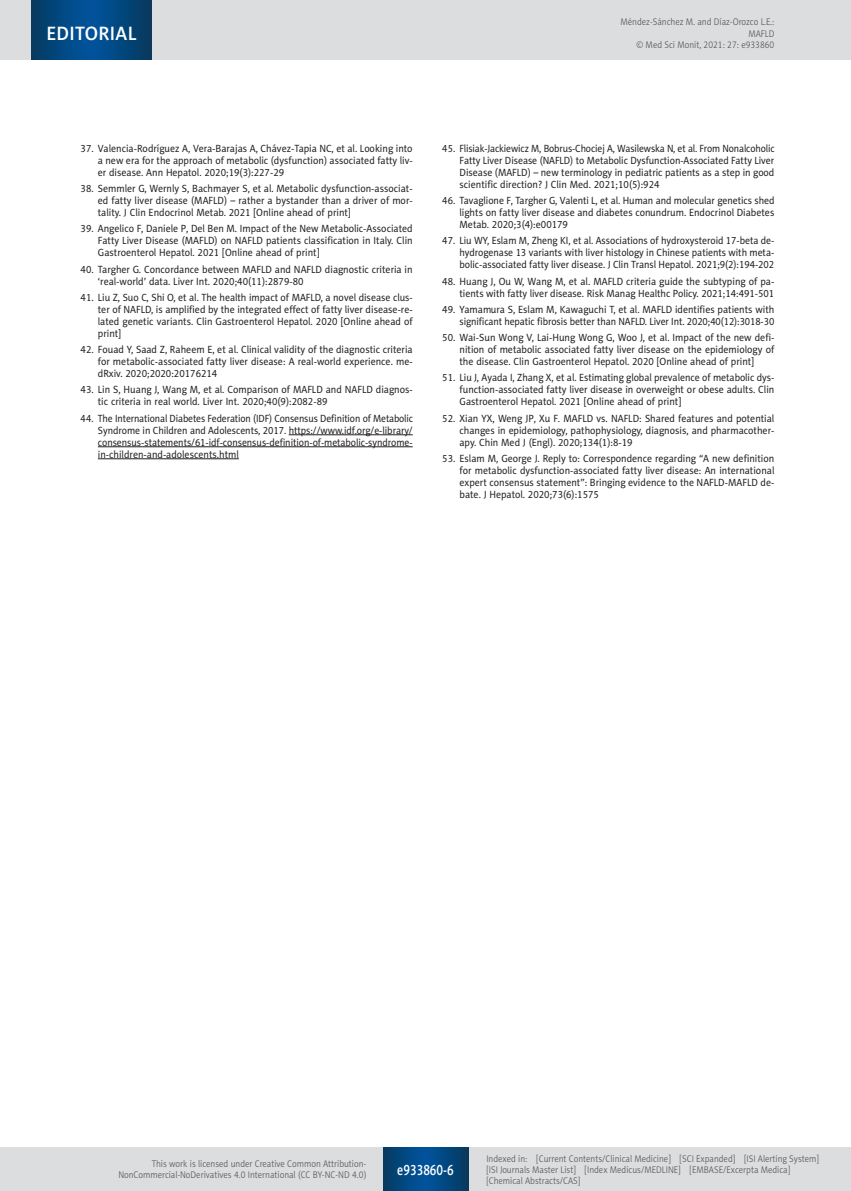
<style>
.page{position:relative;width:851px;height:1191px;background:#fff}
.page>*{position:absolute;margin:0;border:0;box-sizing:border-box;transform-origin:0 0}
.t1{font:19.5px "Naomi Sans EFN Medium";letter-spacing:.01em;color:#fff}
.t2{font:15px "Naomi Sans EFN Medium";color:#fff;scale:.8 1}
.MSM_Referencje_punkt{font:10.5px/12px "Naomi Sans EFN";color:#231f20;text-align:justify;scale:.95 1}
.MSM_Referencje_punkt-2{font:10.5px/12px "Naomi Sans EFN";color:#231f20;text-align:justify;scale:.94 1}
.MSM_Referencje_punkt-3{font:10.5px/12px "Naomi Sans EFN";color:#231f20;text-align:justify;scale:.92 1}
.t3{font:9.75px/11.2px "Naomi Sans EFN Light";color:#57585a;text-align:right;scale:.9 1}
</style>
<div class="page">
<hr style="left:289px;top:434px;width:123px;height:1px;background:#231f20">
<hr style="left:98px;top:446px;width:314px;height:1px;background:#231f20">
<hr style="left:98px;top:458px;width:141px;height:1px;background:#231f20">
<div style="left:0;top:1148px;width:850px;height:43px;background:#dcdddf"></div>
<svg style="left:383px;top:1147px;width:85px;height:43px;background:#02477e"></svg>
<div style="left:0;top:0;width:850px;height:60px;background:#dcdddf"></div>
<svg style="left:32px;top:0;width:119px;height:60px;background:#02477e"></svg>
<h1 class="t1" style="left:46px;top:22px;width:91px">EDITORIAL</h1>
<p class="t3" style="left:620px;top:16px;width:172px">Méndez-Sánchez M. and Díaz-Orozco L.E.:<br>MAFLD<br>© Med Sci Monit, 2021: 27: e933860</p>
<p class="MSM_Referencje_punkt" style="left:98px;top:142px;width:333px;text-indent:-17px">37. Valencia-Rodríguez A, Vera-Barajas A, Chávez-Tapia NC, et al. Looking into a new era for the approach of metabolic (dysfunction) associated fatty liv&shy;er disease. Ann Hepatol. 2020;19(3):227-29</p>
<p class="MSM_Referencje_punkt" style="left:98px;top:183px;width:333px;text-indent:-17px">38. Semmler G, Wernly S, Bachmayer S, et al. Metabolic dysfunction-associat&shy;ed fatty liver disease (MAFLD) – rather a bystander than a driver of mor&shy;tality. J Clin Endocrinol Metab. 2021 [Online ahead of print]</p>
<p class="MSM_Referencje_punkt" style="left:98px;top:223px;width:333px;text-indent:-17px">39. Angelico F, Daniele P, Del Ben M. Impact of the New Metabolic-Associated Fatty Liver Disease (MAFLD) on NAFLD patients classification in Italy. Clin Gastroenterol Hepatol. 2021 [Online ahead of print]</p>
<p class="MSM_Referencje_punkt" style="left:98px;top:263px;width:333px;text-indent:-17px">40. Targher G. Concordance between MAFLD and NAFLD diagnostic criteria in ‘real-world’ data. Liver Int. 2020;40(11):2879-80</p>
<p class="MSM_Referencje_punkt" style="left:98px;top:291px;width:333px;text-indent:-17px">41. Liu Z, Suo C, Shi O, et al. The health impact of MAFLD, a novel disease clus&shy;ter of NAFLD, is amplified by the integrated effect of fatty liver disease-re&shy;lated genetic variants. Clin Gastroenterol Hepatol. 2020 [Online ahead of print]</p>
<p class="MSM_Referencje_punkt" style="left:98px;top:344px;width:333px;text-indent:-17px">42. Fouad Y, Saad Z, Raheem E, et al. Clinical validity of the diagnostic criteria for metabolic-associated fatty liver disease: A real-world experience. me&shy;dRxiv. 2020;2020:20176214</p>
<p class="MSM_Referencje_punkt" style="left:98px;top:384px;width:333px;text-indent:-17px">43. Lin S, Huang J, Wang M, et al. Comparison of MAFLD and NAFLD diagnos&shy;tic criteria in real world. Liver Int. 2020;40(9):2082-89</p>
<p class="MSM_Referencje_punkt-3" style="left:98px;top:412px;width:344px;text-indent:-17px">44. The International Diabetes Federation (IDF) Consensus Definition of Metabolic Syndrome in Children and Adolescents, 2017. https://www.idf.org/e-library/ consensus-statements/61-idf-consensus-definition-of-metabolic-syndrome&shy;in-children-and-adolescents.html</p>
<p class="MSM_Referencje_punkt-3" style="left:459px;top:142px;width:344px;text-indent:-17px">45. Flisiak-Jackiewicz M, Bobrus-Chociej A, Wasilewska N, et al. From Nonalcoholic Fatty Liver Disease (NAFLD) to Metabolic Dysfunction-Associated Fatty Liver Disease (MAFLD) – new terminology in pediatric patients as a step in good scientific direction? J Clin Med. 2021;10(5):924</p>
<p class="MSM_Referencje_punkt-2" style="left:459px;top:195px;width:336px;text-indent:-17px">46. Tavaglione F, Targher G, Valenti L, et al. Human and molecular genetics shed lights on fatty liver disease and diabetes conundrum. Endocrinol Diabetes Metab. 2020;3(4):e00179</p>
<p class="MSM_Referencje_punkt-2" style="left:459px;top:235px;width:336px;text-indent:-17px">47. Liu WY, Eslam M, Zheng KI, et al. Associations of hydroxysteroid 17-beta de&shy;hydrogenase 13 variants with liver histology in Chinese patients with meta&shy;bolic-associated fatty liver disease. J Clin Transl Hepatol. 2021;9(2):194-202</p>
<p class="MSM_Referencje_punkt" style="left:442px;top:275px;width:351px;text-align:right">48. Huang J, Ou W, Wang M, et al. MAFLD criteria guide the subtyping of pa&shy;tients with fatty liver disease. Risk Manag Healthc Policy. 2021;14:491-501</p>
<p class="MSM_Referencje_punkt" style="left:442px;top:303px;width:351px;text-align:right">49. Yamamura S, Eslam M, Kawaguchi T, et al. MAFLD identifies patients with significant hepatic fibrosis better than NAFLD. Liver Int. 2020;40(12):3018-30</p>
<p class="MSM_Referencje_punkt" style="left:459px;top:332px;width:333px;text-indent:-17px">50. Wai-Sun Wong V, Lai-Hung Wong G, Woo J, et al. Impact of the new defi&shy;nition of metabolic associated fatty liver disease on the epidemiology of the disease. Clin Gastroenterol Hepatol. 2020 [Online ahead of print]</p>
<p class="MSM_Referencje_punkt-2" style="left:459px;top:372px;width:336px;text-indent:-17px">51. Liu J, Ayada I, Zhang X, et al. Estimating global prevalence of metabolic dys&shy;function-associated fatty liver disease in overweight or obese adults. Clin Gastroenterol Hepatol. 2021 [Online ahead of print]</p>
<p class="MSM_Referencje_punkt" style="left:459px;top:412px;width:333px;text-indent:-17px">52. Xian YX, Weng JP, Xu F. MAFLD vs. NAFLD: Shared features and potential changes in epidemiology, pathophysiology, diagnosis, and pharmacother&shy;apy. Chin Med J (Engl). 2020;134(1):8-19</p>
<p class="MSM_Referencje_punkt" style="left:459px;top:452px;width:333px;text-indent:-17px">53. Eslam M, George J. Reply to: Correspondence regarding “A new definition for metabolic dysfunction-associated fatty liver disease: An international expert consensus statement”: Bringing evidence to the NAFLD-MAFLD de&shy;bate. J Hepatol. 2020;73(6):1575</p>
<p class="t3" style="left:118px;top:1158px;width:277px">This work is licensed under Creative Common Attribution-<br>NonCommercial-NoDerivatives 4.0 International (CC BY-NC-ND 4.0)</p>
<h2 class="t2" style="left:397px;top:1160px;width:72px">e933860-6</h2>
<p class="t3" style="left:486px;top:1152px;width:371px;text-align:left">Indexed in: [Current Contents/Clinical Medicine] [SCI Expanded] [ISI Alerting System] [ISI Journals Master List] [Index Medicus/MEDLINE] [EMBASE/Excerpta Medica] [Chemical Abstracts/CAS]</p>
</div>
